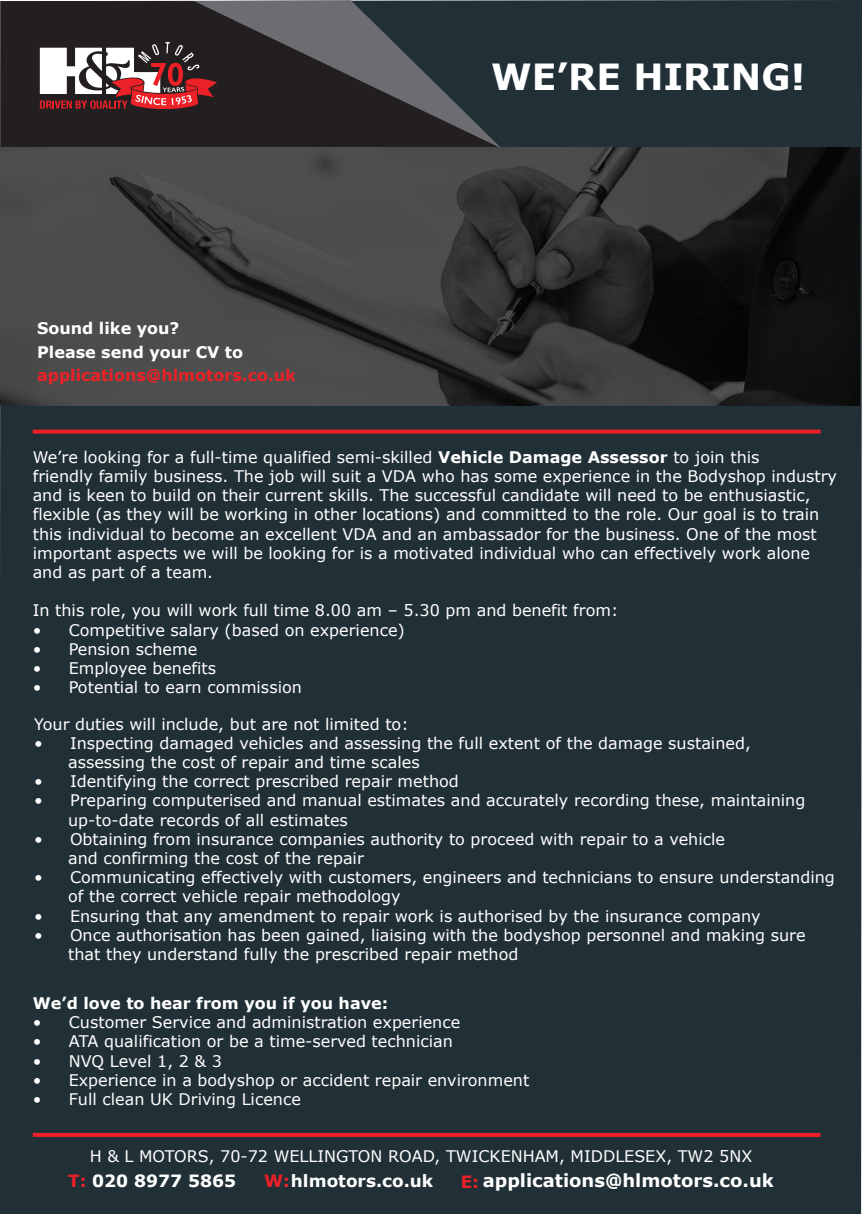
<style>
.page{position:relative;width:862px;height:1214px;background:#fff}
.page>*{position:absolute;margin:0;border:0;box-sizing:border-box;transform-origin:0 0}
.t1{font:700 36px "Verdana";color:#fff}
.t2{font:700 18px "Verdana";color:#fff}
.t3{font:700 17px "Verdana";color:#fff}
.t4{font:16px/19.2px "Verdana";color:#fff}
.t5{font:700 16px/23.8px "Verdana";color:#fff}
.t6{font:700 16px "Verdana";color:#ec2127}
.s1{font-weight:700}
.s2{color:#ec2127}
.s3{font-size:17px;color:#ec2127}
</style>
<div class="page">
<div style="left:0;top:0;width:862px;height:1213px;background:#212f36"></div>
<svg style="left:0;top:1px;width:502px;height:147px;background:#303133"></svg>
<img style="left:0;top:148px;width:859px;height:257px">
<svg style="left:33px;top:429px;width:787px;height:4px;background:#cd2329"></svg>
<svg style="left:33px;top:1132px;width:787px;height:4px;background:#bd242a"></svg>
<svg style="left:40px;top:42px;width:176px;height:67px"></svg>
<p class="t5" style="left:37px;top:316px;width:208px">Sound like you?<br>Please send your CV to</p>
<p class="t6" style="left:37px;top:364px;width:260px">applications@hlmotors.co.uk</p>
<h1 class="t1" style="left:491px;top:51px;width:315px">WE’RE HIRING!</h1>
<p class="t4" style="left:33px;top:447px;width:806px">We’re looking for a full-time qualified semi-skilled <span class="s1">Vehicle Damage Assessor</span> to join this<br>friendly family business. The job will suit a VDA who has some experience in the Bodyshop industry and is keen to build on their current skills. The successful candidate will need to be enthusiastic, flexible (as they will be working in other locations) and committed to the role. Our goal is to train this individual to become an excellent VDA and an ambassador for the business. One of the most important aspects we will be looking for is a motivated individual who can effectively work alone and as part of a team.</p>
<p class="t4" style="left:33px;top:601px;width:587px">In this role, you will work full time 8.00 am – 5.30 pm and benefit from:</p>
<p class="t4" style="left:33px;top:620px;width:374px">• Competitive salary (based on experience)</p>
<p class="t4" style="left:33px;top:639px;width:166px">• Pension scheme</p>
<p class="t4" style="left:33px;top:658px;width:185px">• Employee benefits</p>
<p class="t4" style="left:33px;top:677px;width:271px">• Potential to earn commission</p>
<p class="t4" style="left:34px;top:714px;width:376px">Your duties will include, but are not limited to:</p>
<p class="t4" style="left:68px;top:733px;width:684px;text-indent:-34px">• Inspecting damaged vehicles and assessing the full extent of the damage sustained, assessing the cost of repair and time scales</p>
<p class="t4" style="left:34px;top:771px;width:426px">• Identifying the correct prescribed repair method</p>
<p class="t4" style="left:68px;top:790px;width:739px;text-indent:-34px">• Preparing computerised and manual estimates and accurately recording these, maintaining up-to-date records of all estimates</p>
<p class="t4" style="left:68px;top:829px;width:658px;text-indent:-34px">• Obtaining from insurance companies authority to proceed with repair to a vehicle and confirming the cost of the repair</p>
<p class="t4" style="left:68px;top:867px;width:768px;text-indent:-34px">• Communicating effectively with customers, engineers and technicians to ensure understanding of the correct vehicle repair methodology</p>
<p class="t4" style="left:34px;top:906px;width:728px">• Ensuring that any amendment to repair work is authorised by the insurance company</p>
<p class="t4" style="left:68px;top:925px;width:739px;text-indent:-34px">• Once authorisation has been gained, liaising with the bodyshop personnel and making sure that they understand fully the prescribed repair method</p>
<p class="t5" style="left:33px;top:990px;width:357px">We’d love to hear from you if you have:</p>
<p class="t4" style="left:33px;top:1012px;width:429px">• Customer Service and administration experience</p>
<p class="t4" style="left:33px;top:1031px;width:422px">• ATA qualification or be a time-served technician</p>
<p class="t4" style="left:33px;top:1050px;width:191px">• NVQ Level 1, 2 &amp; 3</p>
<p class="t4" style="left:33px;top:1070px;width:498px">• Experience in a bodyshop or accident repair environment</p>
<p class="t4" style="left:33px;top:1089px;width:270px">• Full clean UK Driving Licence</p>
<p class="t4" style="left:90px;top:1146px;width:664px">H &amp; L MOTORS, 70-72 WELLINGTON ROAD, TWICKENHAM, MIDDLESEX, TW2 5NX</p>
<p class="t3" style="left:68px;top:1168px;width:169px"><span class="s2">T:</span> 020 8977 5865</p>
<p class="t3" style="left:264px;top:1168px;width:171px"><span class="s2">W:</span> hlmotors.co.uk</p>
<p class="t2" style="left:461px;top:1167px;width:315px"><span class="s3">E:</span> applications@hlmotors.co.uk</p>
</div>
